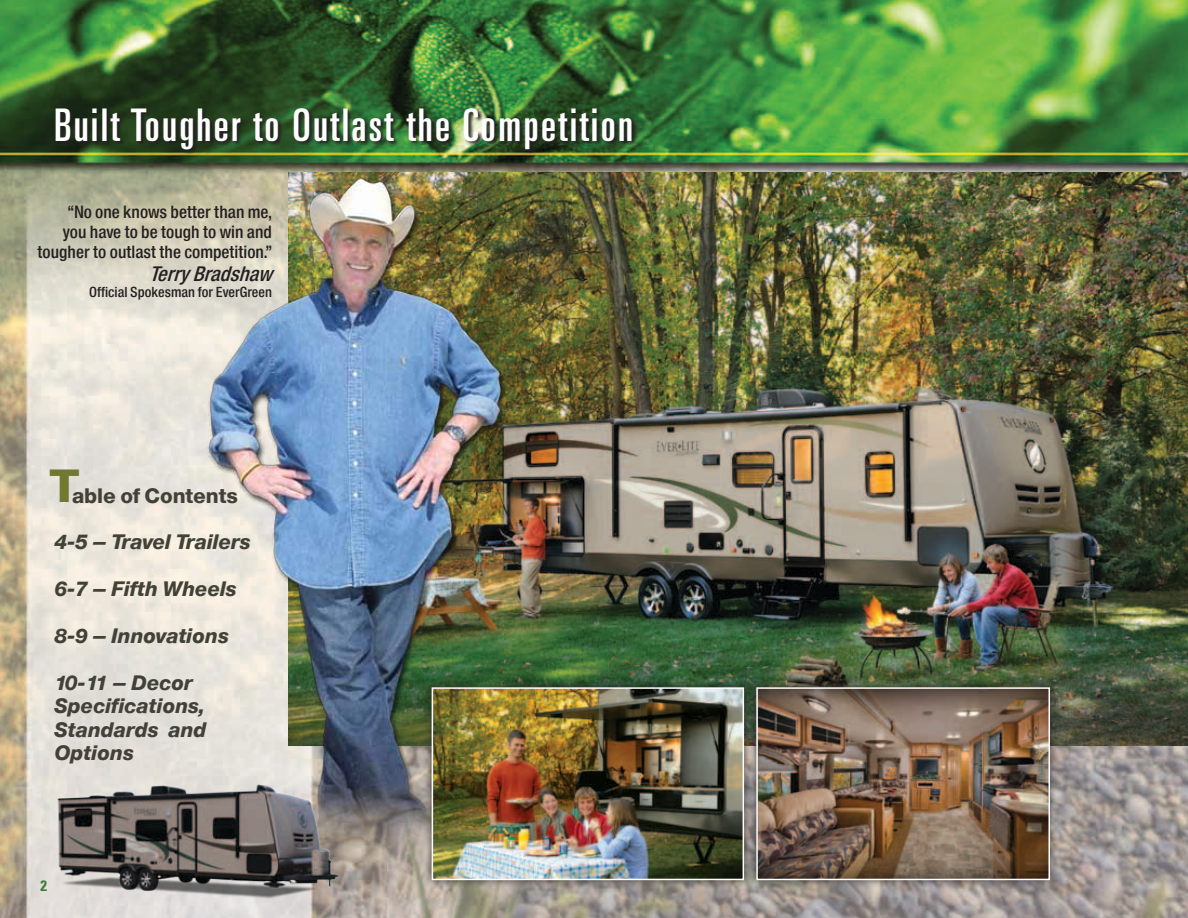
<style>
.page{position:relative;width:1188px;height:918px;background:#fff}
.page>*{position:absolute;margin:0;border:0;box-sizing:border-box;transform-origin:0 0}
.t1{font:ultra-condensed 45px "Univers LT Std";letter-spacing:.05em;color:#fff}
.t2{font:900 45px "Univers LT Std";color:#6f792f}
.t3{font:19.5px/23.4px "Europa Gro Nr 2 SB X Bol Ita";color:#424137}
.t4{font:19.5px "Europa Gro Nr 2 SB X Bol";color:#424137}
.t5{font:italic 19.5px "Europa Gro Nr 2 SB Med Con";color:#231f20}
.t6{font:16.5px/19.8px "Europa Gro Nr 2 SB Med Con";color:#231f20;text-align:right}
.t7{font:700 condensed 15px "Univers LT Std";color:#3e7a3a}
.t8{font:13.5px "Europa Gro Nr 2 SB Med Con";color:#231f20}
</style>
<div class="page">
<img style="left:0;top:0;width:1188px;height:918px">
<img style="left:288px;top:172px;width:900px;height:574px">
<div style="left:748px;top:679px;width:310px;height:210px;background:#231f20;opacity:.75"></div>
<img style="left:759px;top:690px;width:288px;height:187px">
<div style="left:756px;top:687px;width:294px;height:193px;border:2px solid #fff"></div>
<img style="left:198px;top:174px;width:314px;height:703px">
<div style="left:423px;top:679px;width:329px;height:210px;background:#231f20;opacity:.75"></div>
<img style="left:435px;top:690px;width:306px;height:187px">
<div style="left:432px;top:687px;width:312px;height:193px;border:2px solid #fff"></div>
<img style="left:41px;top:759px;width:303px;height:159px">
<img style="left:55px;top:107px;width:583px;height:48px">
<h1 class="t1" style="left:54px;top:99px;width:581px">Built Tougher to Outlast the Competition</h1>
<p class="t6" style="left:37px;top:202px;width:236px">“No one knows better than me,<br>you have to be tough to win and tougher to outlast the competition.”</p>
<p class="t5" style="left:149px;top:262px;width:131px">TerryBradshaw</p>
<p class="t8" style="left:89px;top:284px;width:184px">Official Spokesman for EverGreen</p>
<h1 class="t2" style="left:50px;top:458px;width:32px">T</h1>
<p class="t4" style="left:72px;top:484px;width:167px">able of Contents</p>
<p class="t3" style="left:54px;top:530px;width:198px">4-5 – Travel Trailers</p>
<p class="t3" style="left:54px;top:577px;width:184px">6-7 – Fifth Wheels</p>
<p class="t3" style="left:54px;top:624px;width:177px">8-9 – Innovations</p>
<p class="t3" style="left:54px;top:671px;width:154px">10-11 – Decor<br>Specifications,<br>Standards and<br>Options</p>
<p class="t7" style="left:40px;top:877px;width:8px">2</p>
</div>
